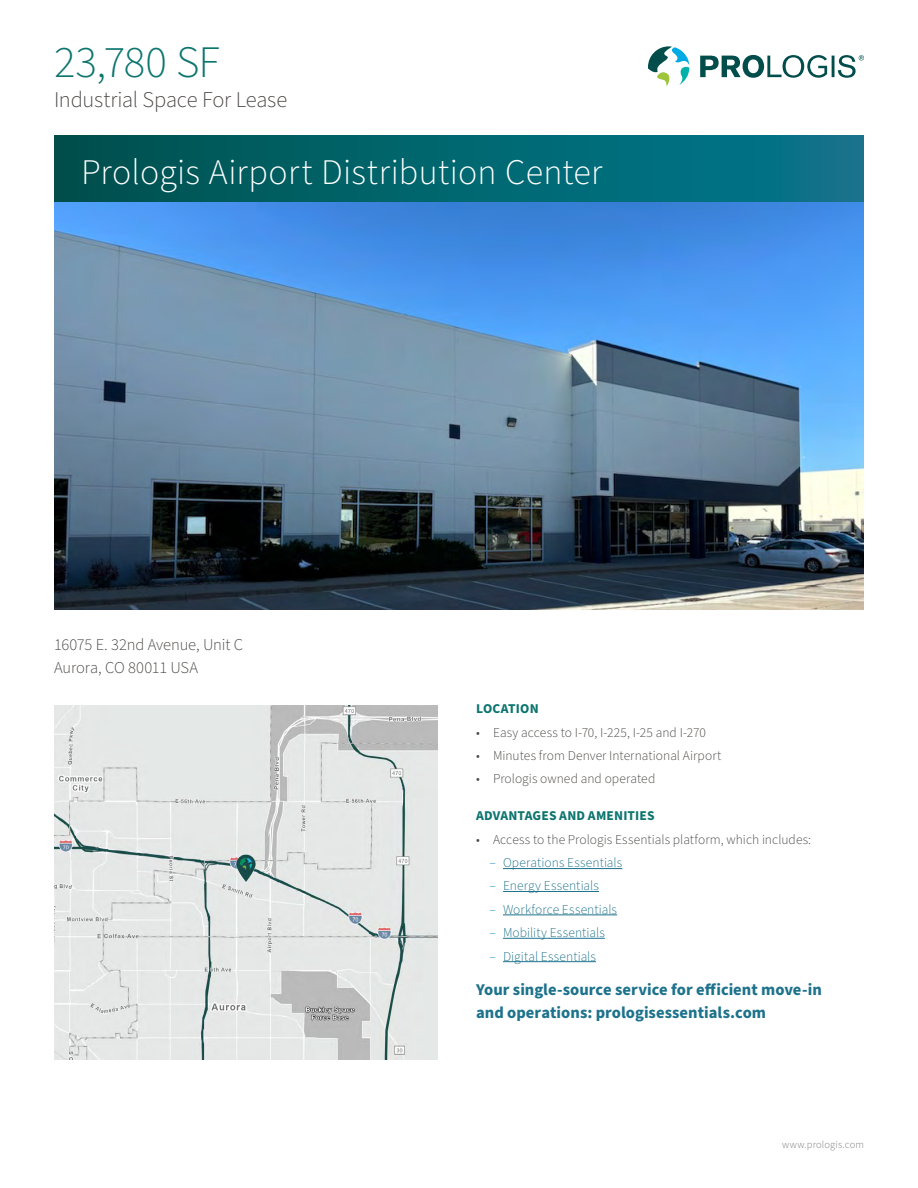
<style>
.page{position:relative;width:918px;height:1188px;background:#fff}
.page>*{position:absolute;margin:0;border:0;box-sizing:border-box;transform-origin:0 0}
.t1{font:300 45px "Source Sans Pro";letter-spacing:-.01em;color:#0d756f}
.t2{font:300 36px "Source Sans Pro";letter-spacing:.005em;color:#fff}
.t3{font:300 22.5px "Source Sans Pro";letter-spacing:-.01em;color:#494644}
.t4{font:700 16.5px/22.5px "Source Sans Pro";color:#1d728c}
.t5{font:300 16.5px/22.5px "Source Sans Pro";letter-spacing:-.005em;color:#494644}
.t6{font:300 13.5px/23.4px "Source Sans Pro";letter-spacing:.005em;color:#1d728c}
.t7{font:300 13.5px "Source Sans Pro";letter-spacing:.005em;color:#494644}
.t8{font:700 13.5px "Source Sans Pro";letter-spacing:.015em;color:#0d756f}
.t9{font:300 10.5px "Source Sans Pro";letter-spacing:.015em;color:#7b7879}
.s1{color:#494644}
.s2{color:#1490c0}
</style>
<div class="page">
<svg style="left:54px;top:135px;width:810px;height:67px;background:#01646e"></svg>
<svg style="left:648px;top:46px;width:41px;height:40px"></svg>
<svg style="left:700px;top:55px;width:164px;height:23px"></svg>
<hr style="left:503px;top:868px;width:119px;height:1px;background:#1d728c">
<hr style="left:503px;top:891px;width:96px;height:1px;background:#1d728c">
<hr style="left:503px;top:915px;width:114px;height:1px;background:#1d728c">
<hr style="left:503px;top:938px;width:102px;height:1px;background:#1d728c">
<hr style="left:503px;top:961px;width:93px;height:1px;background:#1d728c">
<img style="left:54px;top:202px;width:810px;height:407px">
<img style="left:54px;top:706px;width:383px;height:353px">
<h1 class="t1" style="left:54px;top:32px;width:167px">23,780 SF</h1>
<h3 class="t3" style="left:54px;top:84px;width:235px">Industrial Space For Lease</h3>
<h2 class="t2" style="left:81px;top:148px;width:523px">Prologis Airport Distribution Center</h2>
<p class="t5" style="left:54px;top:634px;width:191px">16075 E. 32nd Avenue, Unit C<br>Aurora, CO 80011 USA</p>
<p class="t8" style="left:476px;top:700px;width:64px">LOCATION</p>
<p class="t7" style="left:476px;top:723px;width:231px">• Easy access to I-70, I-225, I-25 and I-270</p>
<p class="t7" style="left:476px;top:746px;width:247px">• Minutes from Denver International Airport</p>
<p class="t7" style="left:476px;top:770px;width:181px">• Prologis owned and operated</p>
<p class="t8" style="left:476px;top:807px;width:180px">ADVANTAGES AND AMENITIES</p>
<p class="t6" style="left:490px;top:828px;width:323px;text-indent:-14px"><span class="s1">• Access to the Prologis Essentials platform, which includes: </span><span class="s2">‒</span> Operations Essentials<br><span class="s2">‒</span> Energy Essentials<br><span class="s2">‒</span> Workforce Essentials<br><span class="s2">‒</span> Mobility Essentials<br><span class="s2">‒</span> Digital Essentials</p>
<p class="t4" style="left:476px;top:979px;width:347px">Your single-source service for efficient move-in and operations: prologisessentials.com</p>
<p class="t9" style="left:782px;top:1137px;width:83px">www.prologis.com</p>
</div>
